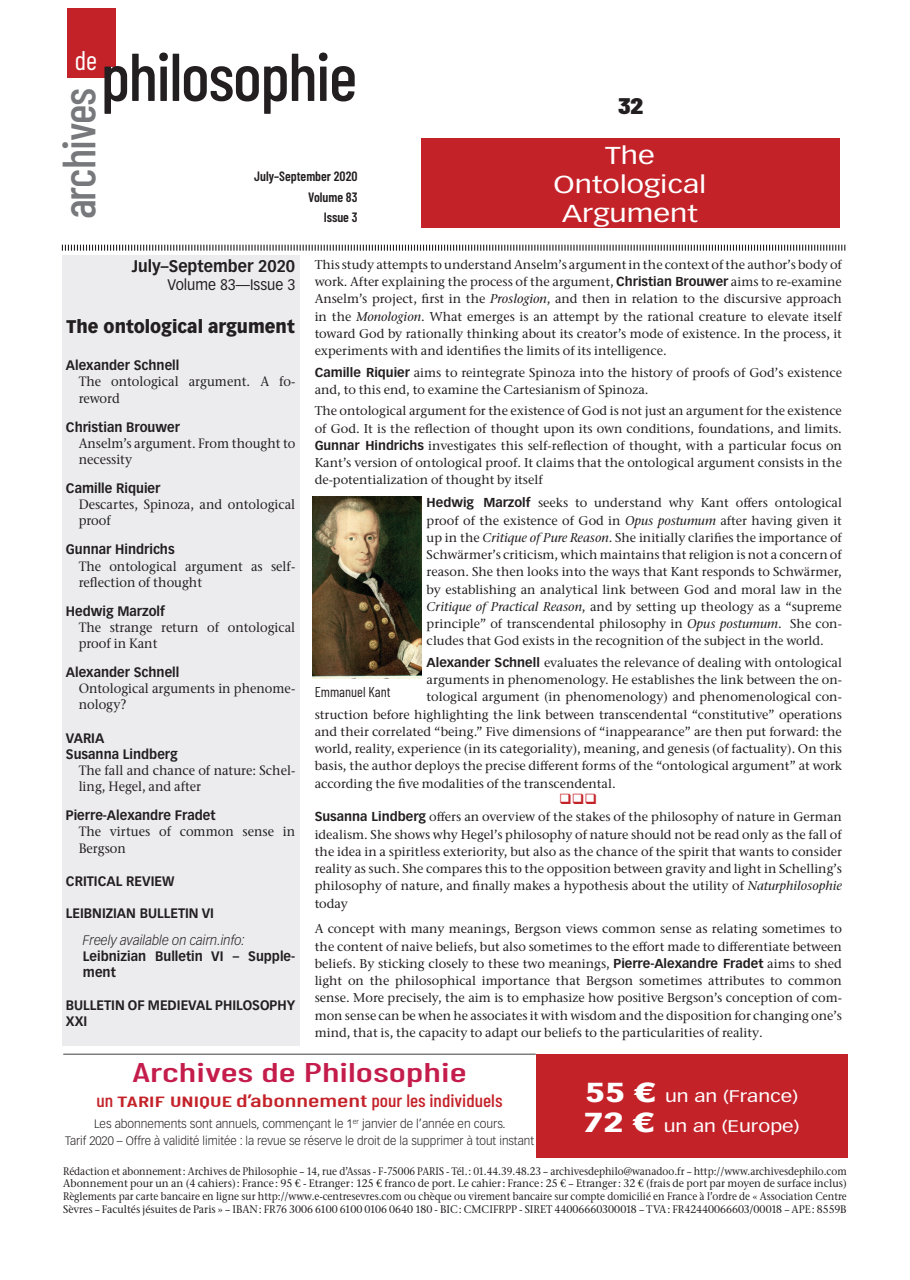
<style>
.page{position:relative;width:910px;height:1280px;background:#fff}
.page>*{position:absolute;margin:0;border:0;box-sizing:border-box;transform-origin:0 0}
.t1{font:500 67.5px "Barlow Condensed";letter-spacing:-.02em;color:#231f20}
.t2{font:500 46.5px "Barlow Condensed";letter-spacing:-.02em;color:#76787b}
.t3{font:500 27px "Barlow Condensed";color:#c41d4c;scale:1.5 1}
.t4{font:27px "Barlow Condensed";color:#fff}
.t5{font:24px/28.8px "Vectora LT Pro";color:#fff;text-align:center;scale:1.25 1}
.t6{font:800 22.5px "Barlow Condensed";color:#231f20;scale:1.25 1}
.t7{font:500 18px "Barlow Condensed";color:#c42229;scale:1.08 1}
.t8{font:900 18px "Vectora LT Pro";color:#231f20;scale:.95 1}
.t9{font:16.5px/29.7px "Vectora LT Pro";color:#fff;scale:1.25 1}
.t10{font:700 16.5px "Vectora LT Pro";color:#231f20;scale:.95 1}
.t11{font:15px "Vectora LT Pro";color:#231f20;scale:.95 1}
.t12{font:14.25px "Barlow Condensed";color:#231f20}
.t13{font:14.25px "Wingdings";color:#c42229}
.t14{font:500 13.5px/16.2px "Stone Serif ITC Pro";color:#231f20;scale:.95 1}
.t15{font:700 13.5px/16.2px "Vectora LT Pro";color:#231f20;scale:.95 1}
.t16{font:600 13.5px/20.4px "Barlow Condensed";color:#231f20;text-align:right}
.t17{font:italic 300 13.5px "Vectora LT Pro";color:#231f20;scale:.95 1}
.t18{font:500 12.75px/17.2px "Stone Serif ITC Pro";color:#231f20;text-align:justify}
.t19{font:300 12px/16.5px "Vectora LT Pro";color:#231f20;text-align:center}
.t20{font:500 10.95px/12.8px "Stone Serif ITC Pro";color:#231f20;text-align:justify;scale:.91 1}
.s1{font-family:"Vectora LT Pro";font-weight:700}
.s2{font-style:italic}
.s3{font-weight:900;font-size:27px}
</style>
<div class="page">
<div style="left:62px;top:255px;width:238px;height:791px;background:#ececee"></div>
<div style="left:67px;top:9px;width:49px;height:69px;background:#c42229"></div>
<div style="left:107px;top:67px;width:9px;height:11px;background:#fff"></div>
<svg style="left:61px;top:244px;width:785px;height:7px"></svg>
<div style="left:421px;top:139px;width:418px;height:89px;background:#c42229"></div>
<div style="left:536px;top:1054px;width:311px;height:104px;background:#c42229"></div>
<hr style="left:63px;top:1053px;width:473px;height:2px;background:#231f20">
<img style="left:313px;top:497px;width:109px;height:181px">
<h3 class="t4" style="left:75px;top:41px;width:24px">de</h3>
<h1 class="t1" style="left:101px;top:29px;width:258px">philosophie</h1>
<h2 class="t2" style="left:46px;top:219px;width:133px;rotate:-90deg">archives</h2>
<p class="t16" style="left:254px;top:165px;width:105px">July–September 2020<br>Volume 83<br>Issue 3</p>
<h3 class="t6" style="left:618px;top:89px;width:22px">32</h3>
<h3 class="t5" style="left:554px;top:141px;width:124px">The<br>Ontological<br>Argument</h3>
<p class="t10" style="left:132px;top:256px;width:173px">July–September 2020</p>
<p class="t11" style="left:167px;top:276px;width:136px">Volume 83—Issue 3</p>
<h3 class="t8" style="left:67px;top:315px;width:242px">The ontological argument</h3>
<p class="t15" style="left:66px;top:357px;width:121px">Alexander Schnell</p>
<p class="t14" style="left:79px;top:374px;width:229px">The ontological argument. A fo&shy;reword</p>
<p class="t15" style="left:66px;top:419px;width:121px">Christian Brouwer</p>
<p class="t14" style="left:79px;top:435px;width:230px">Anselm’s argument. From thought to necessity</p>
<p class="t15" style="left:66px;top:480px;width:101px">Camille Riquier</p>
<p class="t14" style="left:79px;top:496px;width:230px">Descartes, Spinoza, and ontological proof</p>
<p class="t15" style="left:66px;top:541px;width:116px">Gunnar Hindrichs</p>
<p class="t14" style="left:79px;top:558px;width:230px">The ontological argument as self&shy;reflection of thought</p>
<p class="t15" style="left:66px;top:603px;width:106px">Hedwig Marzolf</p>
<p class="t14" style="left:79px;top:619px;width:229px">The strange return of ontological proof in Kant</p>
<p class="t15" style="left:66px;top:664px;width:121px">Alexander Schnell</p>
<p class="t14" style="left:79px;top:680px;width:229px">Ontological arguments in phenome&shy;nology?</p>
<p class="t15" style="left:66px;top:730px;width:119px">VARIA<br>Susanna Lindberg</p>
<p class="t14" style="left:79px;top:762px;width:229px">The fall and chance of nature: Schel&shy;ling, Hegel, and after</p>
<p class="t15" style="left:66px;top:807px;width:159px">Pierre-Alexandre Fradet</p>
<p class="t14" style="left:79px;top:824px;width:229px">The virtues of common sense in<br>Bergson</p>
<p class="t15" style="left:66px;top:873px;width:116px">CRITICAL REVIEW</p>
<p class="t15" style="left:66px;top:905px;width:158px">LEIBNIZIAN BULLETIN VI</p>
<p class="t17" style="left:83px;top:932px;width:172px">Freely available on cairn.info:</p>
<p class="t15" style="left:83px;top:948px;width:225px">Leibnizian Bulletin VI – Supple&shy;ment</p>
<p class="t15" style="left:66px;top:997px;width:243px">BULLETIN OF MEDIEVAL PHILOSOPHY<br>XXI</p>
<p class="t18" style="left:315px;top:256px;width:529px">This study attempts to understand Anselm’s argument in the context of the author’s body of work. After explaining the process of the argument, <span class="s1">Christian Brouwer</span> aims to re-examine Anselm’s project, first in the <span class="s2">Proslogion</span>, and then in relation to the discursive approach in the <span class="s2">Monologion</span>. What emerges is an attempt by the rational creature to elevate itself toward God by rationally thinking about its creator’s mode of existence. In the process, it experiments with and identifies the limits of its intelligence.</p>
<p class="t18" style="left:315px;top:364px;width:529px"><span class="s1">Camille Riquier</span> aims to reintegrate Spinoza into the history of proofs of God’s existence and, to this end, to examine the Cartesianism of Spinoza.</p>
<p class="t18" style="left:315px;top:402px;width:529px">The ontological argument for the existence of God is not just an argument for the existence of God. It is the reflection of thought upon its own conditions, foundations, and limits.<br><span class="s1">Gunnar Hindrichs</span> investigates this self-reflection of thought, with a particular focus on Kant’s version of ontological proof. It claims that the ontological argument consists in the de-potentialization of thought by itself</p>
<p class="t18" style="left:427px;top:494px;width:417px"><span class="s1">Hedwig Marzolf</span> seeks to understand why Kant offers ontological proof of the existence of God in <span class="s2">Opus postumum</span> after having given it up in the <span class="s2">Critique of Pure Reason</span>. She initially clarifies the importance of Schwärmer’s criticism, which maintains that religion is not a concern of reason. She then looks into the ways that Kant responds to Schwärmer, by establishing an analytical link between God and moral law in the <span class="s2">Critique of Practical Reason</span>, and by setting up theology as a “supreme principle” of transcendental philosophy in <span class="s2">Opus postumum</span>. She con&shy;cludes that God exists in the recognition of the subject in the world.</p>
<p class="t18" style="left:427px;top:654px;width:417px"><span class="s1">Alexander Schnell</span> evaluates the relevance of dealing with ontological</p>
<p class="t18" style="left:427px;top:671px;width:417px">arguments in phenomenology. He establishes the link between the on-</p>
<p class="t18" style="left:427px;top:688px;width:417px">tological argument (in phenomenology) and phenomenological con-</p>
<p class="t18" style="left:315px;top:706px;width:529px">struction before highlighting the link between transcendental “constitutive” operations</p>
<p class="t18" style="left:315px;top:723px;width:529px">and their correlated “being.” Five dimensions of “inappearance” are then put forward: the</p>
<p class="t18" style="left:315px;top:740px;width:529px">world, reality, experience (in its categoriality), meaning, and genesis (of factuality). On this</p>
<p class="t18" style="left:315px;top:757px;width:529px">basis, the author deploys the precise different forms of the “ontological argument” at work</p>
<p class="t18" style="left:315px;top:775px;width:303px">according the five modalities of the transcendental.</p>
<p class="t13" style="left:559px;top:791px;width:40px">❑❑❑</p>
<p class="t18" style="left:315px;top:808px;width:529px"><span class="s1">Susanna Lindberg</span> offers an overview of the stakes of the philosophy of nature in German idealism. She shows why Hegel’s philosophy of nature should not be read only as the fall of the idea in a spiritless exteriority, but also as the chance of the spirit that wants to consider reality as such. She compares this to the opposition between gravity and light in Schelling’s philosophy of nature, and finally makes a hypothesis about the utility of <span class="s2">Naturphilosophie </span>today</p>
<p class="t18" style="left:315px;top:920px;width:529px">A concept with many meanings, Bergson views common sense as relating sometimes to the content of naive beliefs, but also sometimes to the effort made to differentiate between beliefs. By sticking closely to these two meanings, <span class="s1">Pierre-Alexandre Fradet</span> aims to shed light on the philosophical importance that Bergson sometimes attributes to common sense. More precisely, the aim is to emphasize how positive Bergson’s conception of com&shy;mon sense can be when he associates it with wisdom and the disposition for changing one’s mind, that is, the capacity to adapt our beliefs to the particularities of reality.</p>
<p class="t12" style="left:315px;top:681px;width:77px">Emmanuel Kant</p>
<h3 class="t3" style="left:132px;top:1053px;width:224px">Archives de Philosophie</h3>
<h3 class="t7" style="left:96px;top:1088px;width:377px">un tarif unique d’abonnement pour les individuels</h3>
<p class="t19" style="left:65px;top:1116px;width:470px">Les abonnements sont annuels, commençant le 1<sup>er</sup> janvier de l’année en cours.<br>Tarif 2020 – Offre à validité limitée : la revue se réserve le droit de la supprimer à tout instant</p>
<p class="t20" style="left:63px;top:1164px;width:862px">Rédaction et abonnement : Archives de Philosophie – 14, rue d’Assas - F-75006 PARIS - Tél. : 01.44.39.48.23 – archivesdephilo@wanadoo.fr – http://www.archivesdephilo.com Abonnement pour un an (4 cahiers) : France : 95 € - Etranger : 125 € franco de port. Le cahier : France : 25 € – Etranger : 32 € (frais de port par moyen de surface inclus)<br>Règlements par carte bancaire en ligne sur http://www.e-centresevres.com ou chèque ou virement bancaire sur compte domicilié en France à l’ordre de « Association Centre Sèvres – Facultés jésuites de Paris » – IBAN : FR76 3006 6100 6100 0106 0640 180 - BIC : CMCIFRPP - SIRET 44006660300018 – TVA : FR42440066603/00018 – APE : 8559B</p>
<p class="t9" style="left:584px;top:1081px;width:174px"><span class="s3">55 €</span> un an (France)<br><span class="s3">72 €</span> un an (Europe)</p>
</div>
